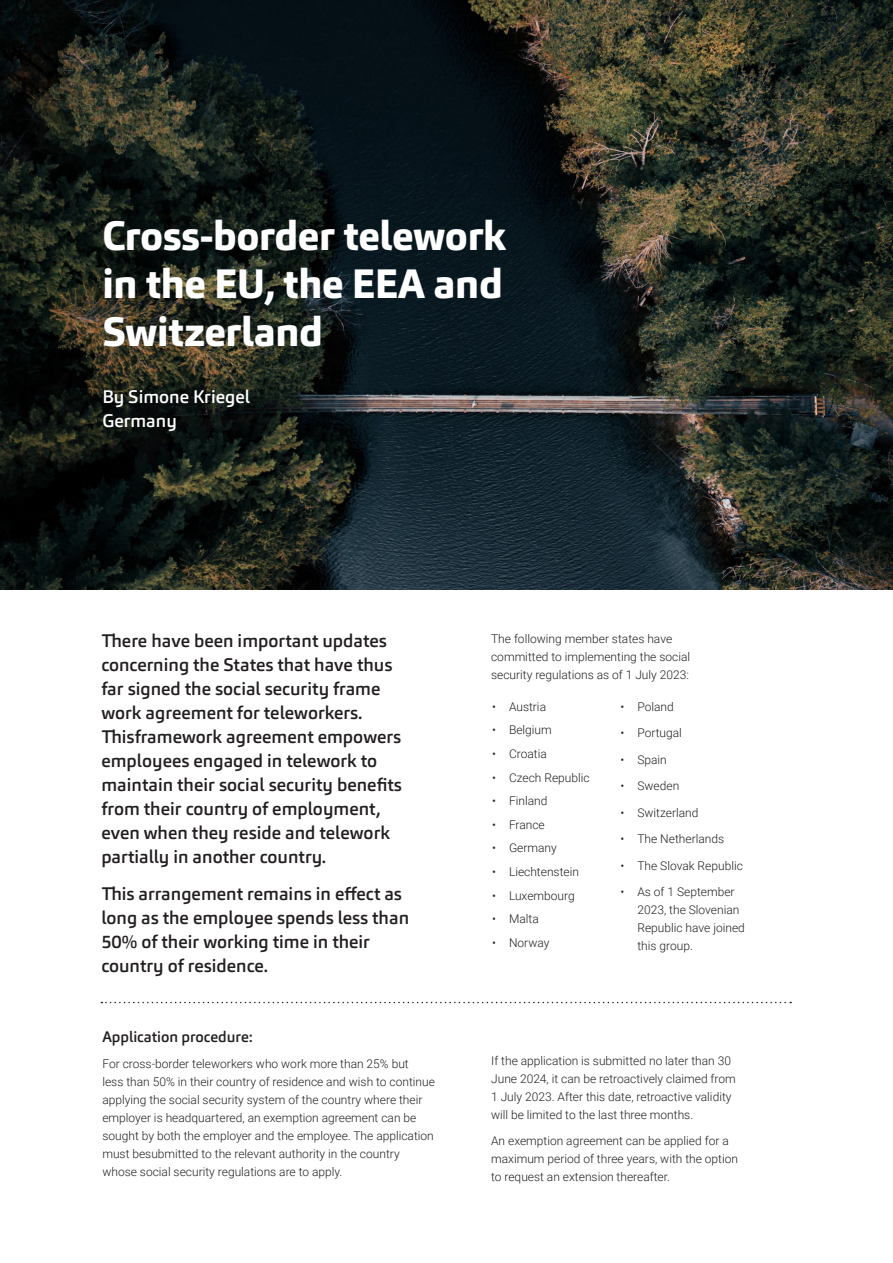
<style>
.page{position:relative;width:893px;height:1263px;background:#fff}
.page>*{position:absolute;margin:0;border:0;box-sizing:border-box;transform-origin:0 0}
.t1{font:800 40.5px/48px "Carnac";letter-spacing:-.01em;color:#fff;text-align:justify}
.t2{font:500 18px/24px "Carnac";color:#231f20}
.t3{font:500 18px/24px "Carnac";color:#fff}
.t4{font:500 15px "Carnac";color:#231f20}
.t5{font:300 12px/18px "Roboto";color:#231f20}
</style>
<div class="page">
<img style="left:0;top:0;width:893px;height:590px">
<svg style="left:101px;top:1002px;width:690px;height:1px"></svg>
<p class="t1" style="left:102px;top:212px;width:406px">Cross-border telework in the EU, the EEA and Switzerland</p>
<p class="t3" style="left:102px;top:384px;width:149px">By Simone Kriegel<br>Germany</p>
<p class="t2" style="left:101px;top:628px;width:302px">There have been important updates concerning the States that have thus far signed the social security frame work agreement for teleworkers.<br>Thisframework agreement empowers employees engaged in telework to maintain their social security benefits from their country of employment, even when they reside and telework partially in another country.</p>
<p class="t2" style="left:101px;top:881px;width:309px">This arrangement remains in effect as long as the employee spends less than<br>50% of their working time in their country of residence.</p>
<p class="t4" style="left:102px;top:1027px;width:152px">Application procedure:</p>
<p class="t5" style="left:102px;top:1054px;width:334px">For cross-border teleworkers who work more than 25% but<br>less than 50% in their country of residence and wish to continue applying the social security system of the country where their employer is headquartered, an exemption agreement can be sought by both the employer and the employee. The application must besubmitted to the relevant authority in the country whose social security regulations are to apply.</p>
<p class="t5" style="left:491px;top:630px;width:201px">The following member states have committed to implementing the social security regulations as of 1 July 2023:</p>
<p class="t5" style="left:492px;top:697px;width:56px">• Austria</p>
<p class="t5" style="left:492px;top:720px;width:61px">• Belgium</p>
<p class="t5" style="left:492px;top:744px;width:56px">• Croatia</p>
<p class="t5" style="left:492px;top:768px;width:99px">• Czech Republic</p>
<p class="t5" style="left:492px;top:791px;width:57px">• Finland</p>
<p class="t5" style="left:492px;top:815px;width:54px">• France</p>
<p class="t5" style="left:492px;top:839px;width:66px">• Germany</p>
<p class="t5" style="left:492px;top:862px;width:89px">• Liechtenstein</p>
<p class="t5" style="left:492px;top:886px;width:84px">• Luxembourg</p>
<p class="t5" style="left:492px;top:909px;width:48px">• Malta</p>
<p class="t5" style="left:492px;top:933px;width:59px">• Norway</p>
<p class="t5" style="left:620px;top:697px;width:55px">• Poland</p>
<p class="t5" style="left:620px;top:723px;width:63px">• Portugal</p>
<p class="t5" style="left:620px;top:750px;width:48px">• Spain</p>
<p class="t5" style="left:620px;top:776px;width:60px">• Sweden</p>
<p class="t5" style="left:620px;top:803px;width:80px">• Switzerland</p>
<p class="t5" style="left:620px;top:829px;width:105px">• The Netherlands</p>
<p class="t5" style="left:620px;top:856px;width:124px">• The Slovak Republic</p>
<p class="t5" style="left:637px;top:882px;width:109px;text-indent:-17px">• As of 1 September<br>2023, the Slovenian<br>Republic have joined this group.</p>
<p class="t5" style="left:491px;top:1051px;width:246px">If the application is submitted no later than 30<br>June 2024, it can be retroactively claimed from 1 July 2023. After this date, retroactive validity will be limited to the last three months.</p>
<p class="t5" style="left:491px;top:1131px;width:248px">An exemption agreement can be applied for a maximum period of three years, with the option to request an extension thereafter.</p>
</div>
